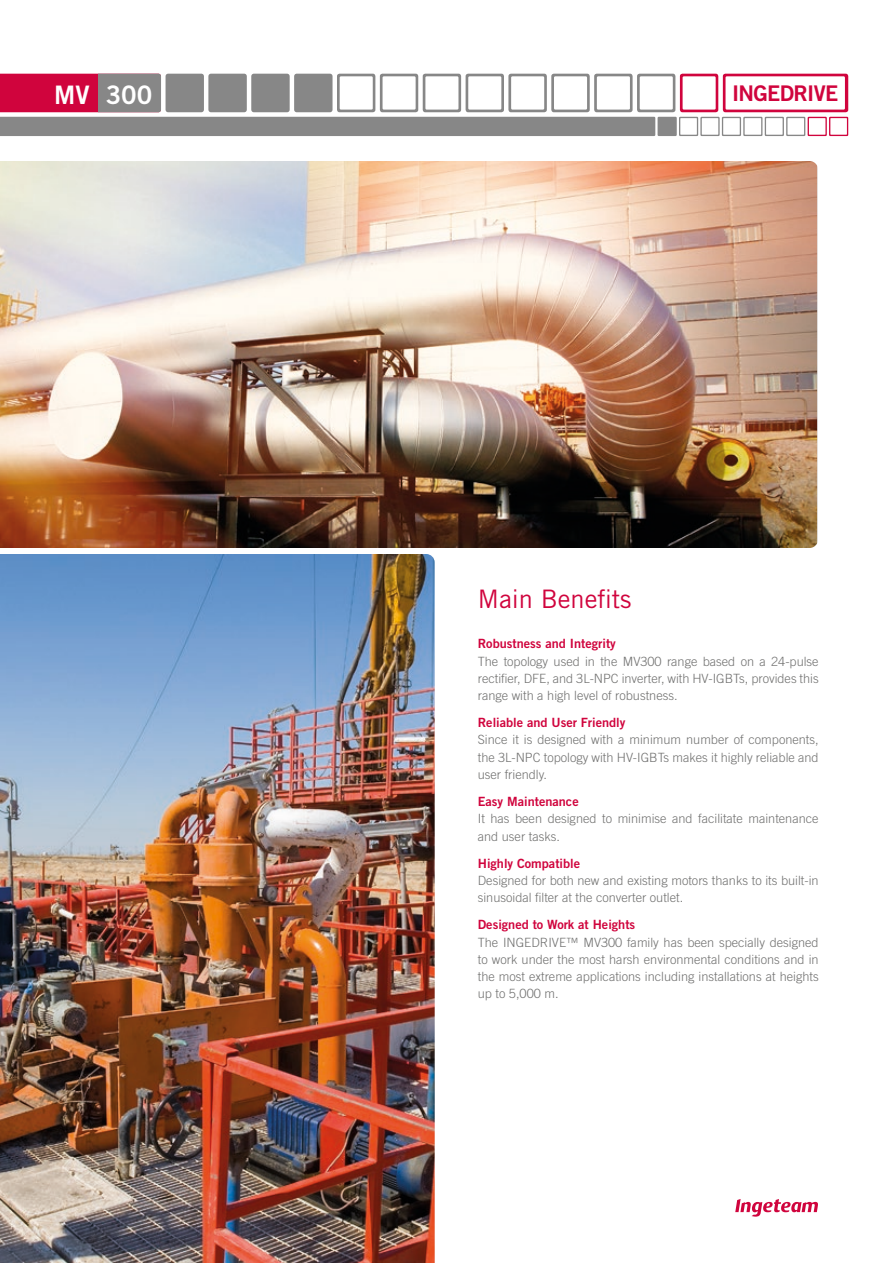
<style>
.page{position:relative;width:893px;height:1263px;background:#fff}
.page>*{position:absolute;margin:0;border:0;box-sizing:border-box;transform-origin:0 0}
.t1{font:25.5px "Trade Gothic LT Std";color:#d0043d}
.t2{font:25.5px "Trade Gothic LT Std Bd 2";color:#fff}
.t3{font:21.6px "Trade Gothic LT Std Bd 2";letter-spacing:-.03em;color:#d0043d}
.t4{font:300 12.75px/17.2px "Trade Gothic LT Std";color:#70706f;text-align:justify}
.t5{font:12.75px "Trade Gothic LT Std Bd 2";color:#d0043d}
</style>
<div class="page">
<img style="left:0;top:161px;width:817px;height:387px">
<img style="left:0;top:554px;width:435px;height:709px">
<svg style="left:735px;top:1199px;width:83px;height:18px"></svg>
<svg style="left:0;top:74px;width:848px;height:62px"></svg>
<h1 class="t2" style="left:54px;top:79px;width:100px">MV 300</h1>
<h2 class="t3" style="left:732px;top:80px;width:108px">INGEDRIVE</h2>
<h1 class="t1" style="left:478px;top:584px;width:155px">Main Benefits</h1>
<p class="t5" style="left:478px;top:636px;width:140px">Robustness and Integrity</p>
<p class="t4" style="left:478px;top:652px;width:342px">The topology used in the MV300 range based on a 24-pulse rectifier, DFE, and 3L-NPC inverter, with HV-IGBTs, provides this range with a high level of robustness.</p>
<p class="t5" style="left:478px;top:715px;width:149px">Reliable and User Friendly</p>
<p class="t4" style="left:478px;top:731px;width:342px">Since it is designed with a minimum number of components, the 3L-NPC topology with HV-IGBTs makes it highly reliable and user friendly.</p>
<p class="t5" style="left:478px;top:794px;width:102px">Easy Maintenance</p>
<p class="t4" style="left:478px;top:810px;width:342px">It has been designed to minimise and facilitate maintenance and user tasks.</p>
<p class="t5" style="left:478px;top:855px;width:104px">Highly Compatible</p>
<p class="t4" style="left:478px;top:872px;width:342px">Designed for both new and existing motors thanks to its built-in sinusoidal filter at the converter outlet.</p>
<p class="t5" style="left:478px;top:917px;width:159px">Designed to Work at Heights</p>
<p class="t4" style="left:478px;top:933px;width:342px">The INGEDRIVE™ MV300 family has been specially designed to work under the most harsh environmental conditions and in the most extreme applications including installations at heights up to 5,000 m.</p>
</div>
